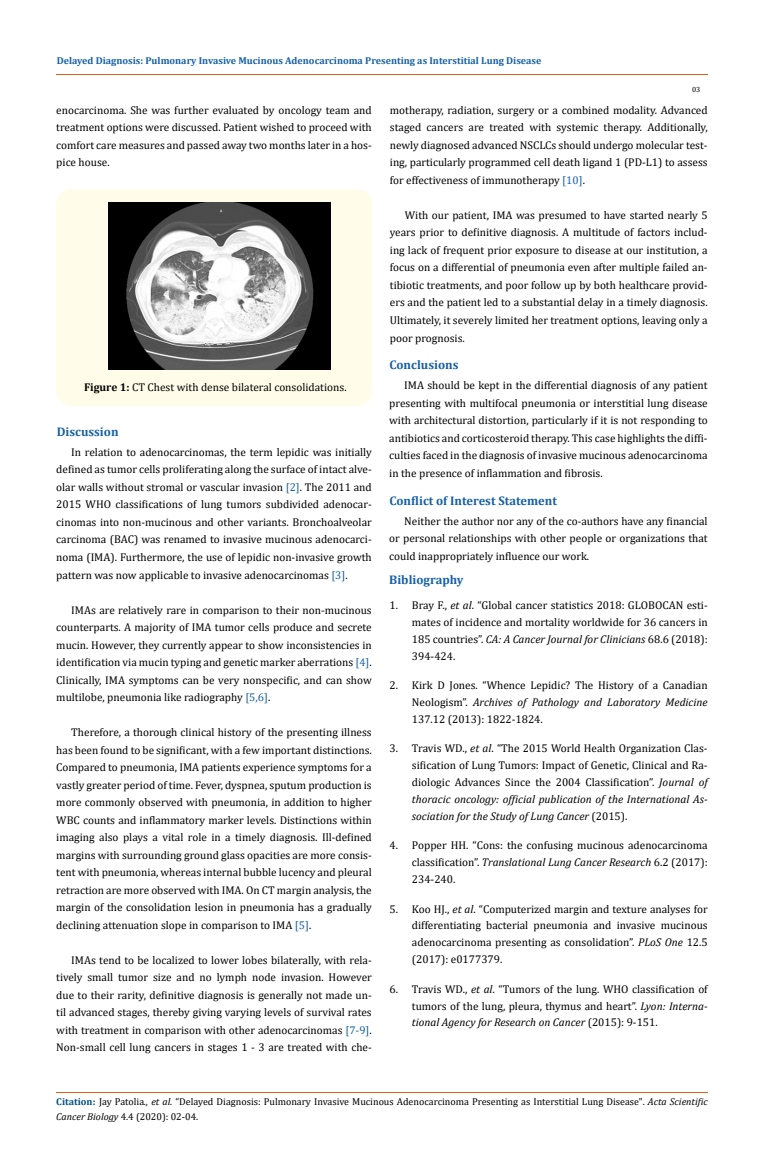
<style>
.page{position:relative;width:764px;height:1172px;background:#fff}
.page>*{position:absolute;margin:0;border:0;box-sizing:border-box;transform-origin:0 0}
.t1{font:700 12.5px "Cambria";color:#1560a6}
.t2{font:11.25px/17.5px "Cambria";color:#000;text-align:justify}
.t3{font:10px/15px "Cambria";color:#000}
.t4{font:700 10px "Cambria";color:#1560a6}
.t5{font:7.5px "Cambria";color:#000}
.s1{font-weight:700}
.s2{color:#1560a6}
.s3{font-style:italic}
.s4{font-weight:700;color:#035089}
</style>
<div class="page">
<hr style="left:56px;top:75px;width:652px;height:1px;background:#e05d1a">
<div style="left:56px;top:189px;width:316px;height:217px;background:#fffde9;border-radius:15px"></div>
<img style="left:108px;top:202px;width:223px;height:167px">
<hr style="left:56px;top:1092px;width:652px;height:1px;background:#e05d1a">
<p class="t4" style="left:57px;top:54px;width:486px">Delayed Diagnosis: Pulmonary Invasive Mucinous Adenocarcinoma Presenting as Interstitial Lung Disease</p>
<p class="t5" style="left:692px;top:85px;width:10px">03</p>
<p class="t2" style="left:56px;top:101px;width:317px">enocarcinoma. She was further evaluated by oncology team and treatment options were discussed. Patient wished to proceed with comfort care measures and passed away two months later in a hos&shy;pice house.</p>
<p class="t2" style="left:84px;top:378px;width:264px"><span class="s1">Figure 1:</span> CT Chest with dense bilateral consolidations.</p>
<p class="t1" style="left:57px;top:422px;width:63px">Discussion</p>
<p class="t2" style="left:56px;top:443px;width:317px;text-indent:15px">In relation to adenocarcinomas, the term lepidic was initially defined as tumor cells proliferating along the surface of intact alve&shy;olar walls without stromal or vascular invasion <span class="s2">[2]</span>. The 2011 and 2015 WHO classifications of lung tumors subdivided adenocar&shy;cinomas into non-mucinous and other variants. Bronchoalveolar carcinoma (BAC) was renamed to invasive mucinous adenocarci&shy;noma (IMA). Furthermore, the use of lepidic non-invasive growth pattern was now applicable to invasive adenocarcinomas <span class="s2">[3]</span>.</p>
<p class="t2" style="left:56px;top:601px;width:317px;text-indent:15px">IMAs are relatively rare in comparison to their non-mucinous counterparts. A majority of IMA tumor cells produce and secrete mucin. However, they currently appear to show inconsistencies in identification via mucin typing and genetic marker aberrations <span class="s2">[4]</span>.<br>Clinically, IMA symptoms can be very nonspecific, and can show multilobe, pneumonia like radiography <span class="s2">[5,6]</span>.</p>
<p class="t2" style="left:56px;top:723px;width:317px;text-indent:15px">Therefore, a thorough clinical history of the presenting illness has been found to be significant, with a few important distinctions.<br>Compared to pneumonia, IMA patients experience symptoms for a vastly greater period of time. Fever, dyspnea, sputum production is more commonly observed with pneumonia, in addition to higher WBC counts and inflammatory marker levels. Distinctions within imaging also plays a vital role in a timely diagnosis. Ill-defined margins with surrounding ground glass opacities are more consis&shy;tent with pneumonia, whereas internal bubble lucency and pleural retraction are more observed with IMA. On CT margin analysis, the margin of the consolidation lesion in pneumonia has a gradually declining attenuation slope in comparison to IMA <span class="s2">[5]</span>.</p>
<p class="t2" style="left:56px;top:951px;width:317px;text-indent:15px">IMAs tend to be localized to lower lobes bilaterally, with rela&shy;tively small tumor size and no lymph node invasion. However due to their rarity, definitive diagnosis is generally not made un&shy;til advanced stages, thereby giving varying levels of survival rates with treatment in comparison with other adenocarcinomas <span class="s2">[7-9]</span>.<br>Non-small cell lung cancers in stages 1 - 3 are treated with che-</p>
<p class="t2" style="left:390px;top:101px;width:319px">motherapy, radiation, surgery or a combined modality. Advanced staged cancers are treated with systemic therapy. Additionally, newly diagnosed advanced NSCLCs should undergo molecular test&shy;ing, particularly programmed cell death ligand 1 (PD-L1) to assess for effectiveness of immunotherapy <span class="s2">[10]</span>.</p>
<p class="t2" style="left:390px;top:206px;width:319px;text-indent:15px">With our patient, IMA was presumed to have started nearly 5 years prior to definitive diagnosis. A multitude of factors includ&shy;ing lack of frequent prior exposure to disease at our institution, a focus on a differential of pneumonia even after multiple failed an&shy;tibiotic treatments, and poor follow up by both healthcare provid&shy;ers and the patient led to a substantial delay in a timely diagnosis.<br>Ultimately, it severely limited her treatment options, leaving only a poor prognosis.</p>
<p class="t2" style="left:389px;top:376px;width:320px;text-indent:15px">IMA should be kept in the differential diagnosis of any patient presenting with multifocal pneumonia or interstitial lung disease with architectural distortion, particularly if it is not responding to antibiotics and corticosteroid therapy. This case highlights the diffi&shy;culties faced in the diagnosis of invasive mucinous adenocarcinoma in the presence of inflammation and fibrosis.</p>
<p class="t1" style="left:389px;top:356px;width:70px">Conclusions</p>
<p class="t1" style="left:389px;top:492px;width:169px">Conflict of Interest Statement</p>
<p class="t2" style="left:389px;top:512px;width:320px;text-indent:15px">Neither the author nor any of the co-authors have any financial or personal relationships with other people or organizations that could inappropriately influence our work.</p>
<p class="t1" style="left:389px;top:571px;width:76px">Bibliography</p>
<p class="t2" style="left:412px;top:597px;width:297px;line-height:16.9px;text-indent:-22px">1. Bray F., <span class="s3">et al</span>. “Global cancer statistics 2018: GLOBOCAN esti&shy;mates of incidence and mortality worldwide for 36 cancers in 185 countries”. <span class="s3">CA: A Cancer Journal for Clinicians</span> 68.6 (2018):<br>394-424.</p>
<p class="t2" style="left:412px;top:677px;width:297px;line-height:16.9px;text-indent:-22px">2. Kirk D Jones. “Whence Lepidic? The History of a Canadian Neologism”. <span class="s3">Archives of Pathology and Laboratory Medicine </span>137.12 (2013): 1822-1824.</p>
<p class="t2" style="left:412px;top:740px;width:297px;line-height:16.9px;text-indent:-22px">3. Travis WD., <span class="s3">et al</span>. “The 2015 World Health Organization Clas&shy;sification of Lung Tumors: Impact of Genetic, Clinical and Ra&shy;diologic Advances Since the 2004 Classification”. <span class="s3">Journal of thoracic oncology: official publication of the International As&shy;sociation for the Study of Lung Cancer</span> (2015).</p>
<p class="t2" style="left:412px;top:837px;width:297px;line-height:16.9px;text-indent:-22px">4. Popper HH. “Cons: the confusing mucinous adenocarcinoma classification”. <span class="s3">Translational Lung Cancer Research</span> 6.2 (2017):<br>234-240.</p>
<p class="t2" style="left:412px;top:900px;width:297px;line-height:16.9px;text-indent:-22px">5. Koo HJ., <span class="s3">et al</span>. “Computerized margin and texture analyses for differentiating bacterial pneumonia and invasive mucinous adenocarcinoma presenting as consolidation”. <span class="s3">PLoS One</span> 12.5 (2017): e0177379.</p>
<p class="t2" style="left:412px;top:980px;width:297px;line-height:16.9px;text-indent:-22px">6. Travis WD., <span class="s3">et al</span>. “Tumors of the lung. WHO classification of tumors of the lung, pleura, thymus and heart”. <span class="s3">Lyon: Interna&shy;tional Agency for Research on Cancer</span> (2015): 9-151.</p>
<p class="t3" style="left:56px;top:1093px;width:653px"><span class="s4">Citation:</span> Jay Patolia<span class="s3">., et al.</span> “Delayed Diagnosis: Pulmonary Invasive Mucinous Adenocarcinoma Presenting as Interstitial Lung Disease". <span class="s3">Acta Scientific<br>Cancer Biology</span> 4.4 (2020): 02-04.</p>
</div>
